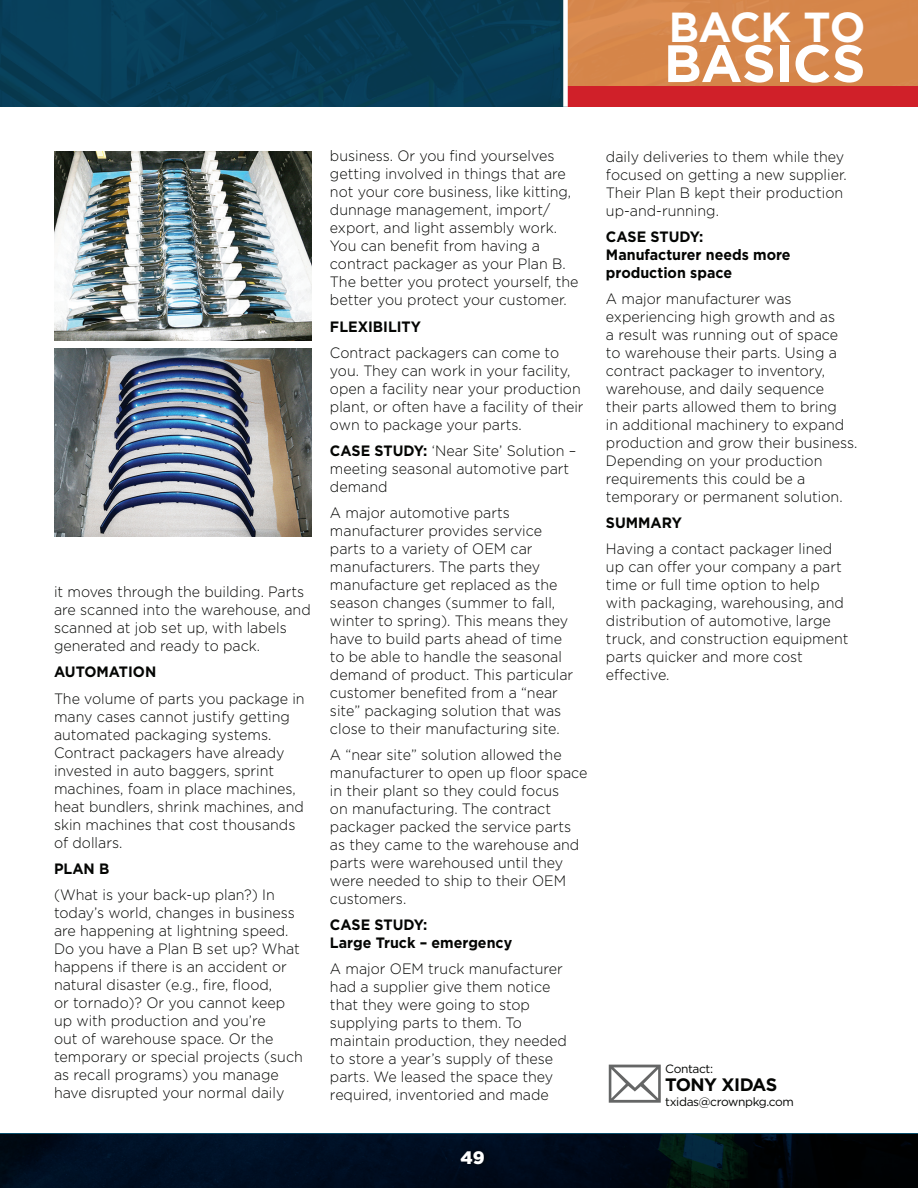
<style>
.page{position:relative;width:918px;height:1188px;background:#fff}
.page>*{position:absolute;margin:0;border:0;box-sizing:border-box;transform-origin:0 0}
.t1{font:700 52.5px "Gotham";letter-spacing:-.005em;color:#fff}
.t2{font:700 42px "Gotham";letter-spacing:-.02em;color:#fff}
.t3{font:700 18px "Gotham";letter-spacing:-.03em;color:#040503}
.t4{font:900 18px "Gotham";color:#fff}
.t5{font:300 15px/18px "Gotham";color:#040503;scale:.95 1}
.t6{font:700 15px/18px "Gotham";color:#040503;scale:.95 1}
.t7{font:12px "Gotham";letter-spacing:-.03em;color:#040503}
.s1{font-weight:700}
</style>
<div class="page">
<svg style="left:0;top:1133px;width:918px;height:55px;background:#000d1b"></svg>
<div style="left:460px;top:1150px;width:31px;height:19px;background:#000918"></div>
<div style="left:0;top:0;width:567px;height:107px;background:#073c56"></div>
<div style="left:567px;top:0;width:351px;height:86px;background:#d5864a"></div>
<div style="left:567px;top:86px;width:351px;height:21px;background:#d02029"></div>
<div style="left:563px;top:0;width:5px;height:107px;background:#fff"></div>
<img style="left:54px;top:152px;width:258px;height:188px">
<img style="left:54px;top:348px;width:258px;height:189px">
<svg style="left:609px;top:1065px;width:52px;height:38px"></svg>
<h2 class="t2" style="left:669px;top:-1px;width:198px">BACK TO</h2>
<h1 class="t1" style="left:664px;top:29px;width:203px">BASICS</h1>
<p class="t5" style="left:54px;top:583px;width:272px">it moves through the building. Parts are scanned into the warehouse, and scanned at job set up, with labels generated and ready to pack.</p>
<p class="t6" style="left:54px;top:663px;width:109px">AUTOMATION</p>
<p class="t5" style="left:54px;top:689px;width:265px">The volume of parts you package in many cases cannot justify getting automated packaging systems.<br>Contract packagers have already invested in auto baggers, sprint machines, foam in place machines, heat bundlers, shrink machines, and skin machines that cost thousands of dollars.</p>
<p class="t6" style="left:54px;top:859px;width:60px">PLAN B</p>
<p class="t5" style="left:54px;top:885px;width:263px">(What is your back-up plan?) In today’s world, changes in business are happening at lightning speed.<br>Do you have a Plan B set up? What happens if there is an accident or natural disaster (e.g., fire, flood,<br>or tornado)? Or you cannot keep up with production and you’re<br>out of warehouse space. Or the temporary or special projects (such as recall programs) you manage have disrupted your normal daily</p>
<p class="t5" style="left:330px;top:147px;width:263px">business. Or you find yourselves getting involved in things that are not your core business, like kitting, dunnage management, import/ export, and light assembly work.<br>You can benefit from having a contract packager as your Plan B.<br>The better you protect yourself, the better you protect your customer.</p>
<p class="t6" style="left:330px;top:317px;width:97px">FLEXIBILITY</p>
<p class="t5" style="left:330px;top:343px;width:269px">Contract packagers can come to you. They can work in your facility, open a facility near your production plant, or often have a facility of their own to package your parts.</p>
<p class="t5" style="left:330px;top:441px;width:261px"><span class="s1">CASE STUDY:</span> ‘Near Site’ Solution – meeting seasonal automotive part demand</p>
<p class="t5" style="left:330px;top:503px;width:258px">A major automotive parts manufacturer provides service parts to a variety of OEM car manufacturers. The parts they manufacture get replaced as the season changes (summer to fall, winter to spring). This means they have to build parts ahead of time to be able to handle the seasonal demand of product. This particular customer benefited from a “near site” packaging solution that was close to their manufacturing site.</p>
<p class="t5" style="left:330px;top:745px;width:273px">A “near site” solution allowed the manufacturer to open up floor space in their plant so they could focus<br>on manufacturing. The contract packager packed the service parts as they came to the warehouse and parts were warehoused until they were needed to ship to their OEM customers.</p>
<p class="t6" style="left:330px;top:916px;width:193px">CASE STUDY:<br>Large Truck – emergency</p>
<p class="t5" style="left:330px;top:959px;width:251px">A major OEM truck manufacturer had a supplier give them notice that they were going to stop supplying parts to them. To maintain production, they needed to store a year’s supply of these parts. We leased the space they required, inventoried and made</p>
<p class="t4" style="left:460px;top:1145px;width:26px">49</p>
<p class="t5" style="left:606px;top:147px;width:255px">daily deliveries to them while they focused on getting a new supplier.<br>Their Plan B kept their production up-and-running.</p>
<p class="t6" style="left:606px;top:228px;width:196px">CASE STUDY:<br>Manufacturer needs more production space</p>
<p class="t5" style="left:606px;top:289px;width:266px">A major manufacturer was experiencing high growth and as<br>a result was running out of space<br>to warehouse their parts. Using a contract packager to inventory, warehouse, and daily sequence their parts allowed them to bring<br>in additional machinery to expand production and grow their business.<br>Depending on your production requirements this could be a temporary or permanent solution.</p>
<p class="t6" style="left:606px;top:514px;width:82px">SUMMARY</p>
<p class="t5" style="left:606px;top:540px;width:257px">Having a contact packager lined up can offer your company a part time or full time option to help with packaging, warehousing, and distribution of automotive, large truck, and construction equipment parts quicker and more cost effective.</p>
<p class="t7" style="left:665px;top:1061px;width:49px">Contact:</p>
<p class="t3" style="left:665px;top:1073px;width:114px">TONY XIDAS</p>
<p class="t7" style="left:665px;top:1094px;width:130px">txidas@crownpkg.com</p>
</div>
